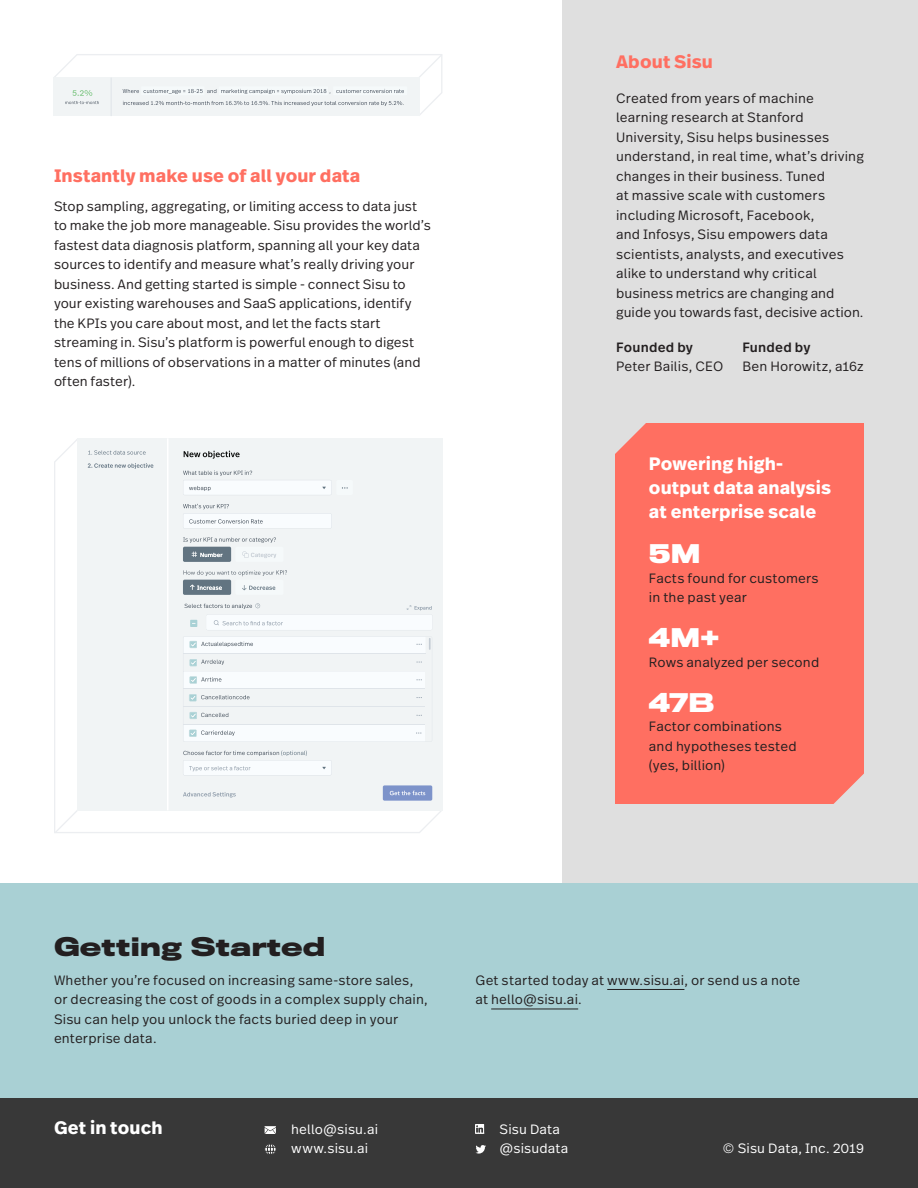
<style>
.page{position:relative;width:918px;height:1188px;background:#fff}
.page>*{position:absolute;margin:0;border:0;box-sizing:border-box;transform-origin:0 0}
.t1{font:700 24px "Titling Gothic FB Wide";letter-spacing:.005em;color:#231f20}
.t2{font:700 24px "Titling Gothic FB Wide";color:#fff}
.t3{font:700 18px/24px "Real Text Pro";letter-spacing:.005em;color:#fff}
.t4{font:700 18px "Real Text Pro";letter-spacing:.005em;color:#ff6f61}
.t5{font:300 13.5px/19.5px "Real Text Pro";letter-spacing:.005em;color:#231f20}
.t6{font:300 13.5px/19.5px "Real Text Pro";letter-spacing:.01em;color:#fff}
.t7{font:500 13.5px "Real Text Pro";letter-spacing:.015em;color:#231f20}
</style>
<div class="page">
<div style="left:562px;top:0;width:356px;height:1174px;background:#dfdfdf"></div>
<svg style="left:54px;top:438px;width:389px;height:395px"></svg>
<svg style="left:54px;top:806px;width:28px;height:27px"></svg>
<div style="left:77px;top:438px;width:365px;height:372px;background:#f1f4f5"></div>
<svg style="left:183px;top:504px;width:80px;height:20px"></svg>
<svg style="left:183px;top:537px;width:93px;height:25px"></svg>
<svg style="left:183px;top:750px;width:143px;height:21px"></svg>
<svg style="left:183px;top:570px;width:104px;height:25px"></svg>
<svg style="left:183px;top:471px;width:165px;height:20px"></svg>
<svg style="left:183px;top:792px;width:53px;height:6px"></svg>
<div style="left:383px;top:785px;width:49px;height:16px;background:#7d93ca;border-radius:2px"></div>
<svg style="left:390px;top:791px;width:35px;height:4px"></svg>
<svg style="left:184px;top:451px;width:56px;height:8px"></svg>
<svg style="left:88px;top:463px;width:65px;height:6px"></svg>
<svg style="left:88px;top:450px;width:58px;height:5px"></svg>
<svg style="left:184px;top:603px;width:248px;height:24px"></svg>
<hr style="left:167px;top:438px;width:2px;height:372px;background:#fff">
<svg style="left:183px;top:638px;width:248px;height:99px"></svg>
<div style="left:616px;top:423px;width:248px;height:381px;background:#ff6f61"></div>
<div style="left:0;top:883px;width:918px;height:221px;background:#a9d0d4"></div>
<div style="left:0;top:1098px;width:918px;height:90px;background:#383838"></div>
<hr style="left:607px;top:989px;width:77px;height:1px;background:#231f20">
<hr style="left:491px;top:1008px;width:87px;height:1px;background:#231f20">
<svg style="left:476px;top:1125px;width:9px;height:9px"></svg>
<svg style="left:476px;top:1145px;width:10px;height:9px"></svg>
<svg style="left:265px;top:1144px;width:11px;height:10px"></svg>
<svg style="left:265px;top:1126px;width:11px;height:8px"></svg>
<svg style="left:53px;top:54px;width:389px;height:62px"></svg>
<hr style="left:111px;top:78px;width:1px;height:38px;background:#dfe4e9">
<svg style="left:615px;top:423px;width:31px;height:31px"></svg>
<svg style="left:833px;top:773px;width:31px;height:31px"></svg>
<h2 class="t4" style="left:54px;top:163px;width:308px">Instantly make use of all your data</h2>
<p class="t5" style="left:54px;top:196px;width:378px">Stop sampling, aggregating, or limiting access to data just to make the job more manageable. Sisu provides the world’s fastest data diagnosis platform, spanning all your key data sources to identify and measure what’s really driving your business. And getting started is simple - connect Sisu to your existing warehouses and SaaS applications, identify the KPIs you care about most, and let the facts start streaming in. Sisu’s platform is powerful enough to digest tens of millions of observations in a matter of minutes (and often faster).</p>
<h2 class="t4" style="left:616px;top:49px;width:98px">About Sisu</h2>
<p class="t5" style="left:616px;top:88px;width:249px">Created from years of machine learning research at Stanford University, Sisu helps businesses understand, in real time, what’s driving changes in their business. Tuned<br>at massive scale with customers including Microsoft, Facebook,<br>and Infosys, Sisu empowers data scientists, analysts, and executives alike to understand why critical business metrics are changing and guide you towards fast, decisive action.</p>
<p class="t7" style="left:616px;top:337px;width:78px">Founded by</p>
<p class="t5" style="left:616px;top:356px;width:109px">Peter Bailis, CEO</p>
<p class="t7" style="left:742px;top:337px;width:70px">Funded by</p>
<p class="t5" style="left:742px;top:356px;width:123px">Ben Horowitz, a16z</p>
<h2 class="t3" style="left:649px;top:452px;width:184px">Powering high&shy;output data analysis at enterprise scale</h2>
<h1 class="t2" style="left:649px;top:540px;width:53px">5M</h1>
<p class="t5" style="left:649px;top:568px;width:171px">Facts found for customers in the past year</p>
<h1 class="t2" style="left:649px;top:624px;width:72px">4M+</h1>
<p class="t5" style="left:649px;top:652px;width:172px">Rows analyzed per second</p>
<h1 class="t2" style="left:649px;top:689px;width:67px">47B</h1>
<p class="t5" style="left:649px;top:716px;width:149px">Factor combinations and hypotheses tested (yes, billion)</p>
<h1 class="t1" style="left:54px;top:933px;width:273px">Getting Started</h1>
<p class="t5" style="left:54px;top:970px;width:375px">Whether you’re focused on increasing same-store sales, or decreasing the cost of goods in a complex supply chain, Sisu can help you unlock the facts buried deep in your enterprise data.</p>
<p class="t5" style="left:476px;top:970px;width:326px">Get started today at www.sisu.ai, or send us a note at hello@sisu.ai.</p>
<h2 class="t3" style="left:54px;top:1116px;width:110px">Get in touch</h2>
<p class="t6" style="left:291px;top:1119px;width:88px">hello@sisu.ai www.sisu.ai</p>
<p class="t6" style="left:500px;top:1119px;width:70px">Sisu Data @sisudata</p>
<p class="t6" style="left:722px;top:1138px;width:143px">© Sisu Data, Inc. 2019</p>
</div>
